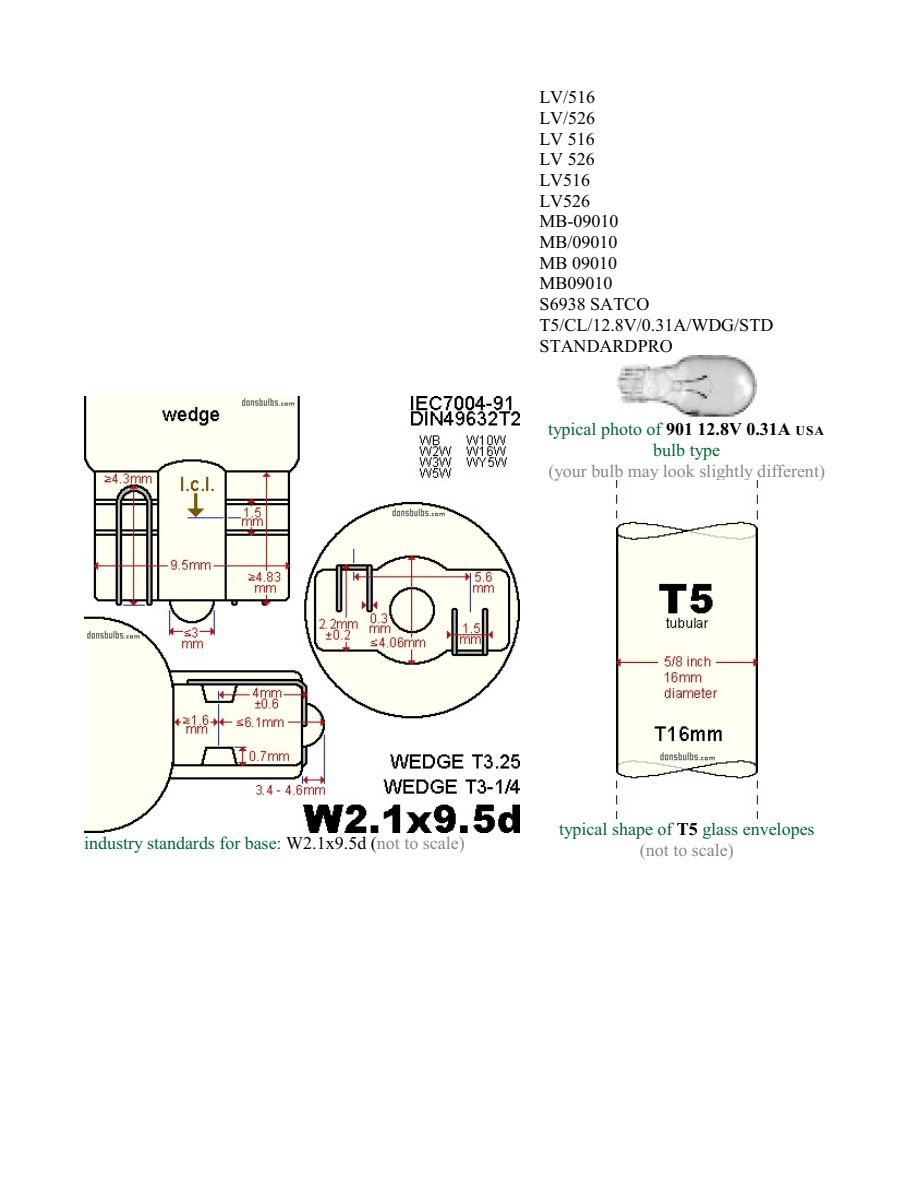
<style>
.page{position:relative;width:918px;height:1188px;background:#fff}
.page>*{position:absolute;margin:0;border:0;box-sizing:border-box;transform-origin:0 0}
.t1{font:18px/20.7px "Times New Roman";color:#063;text-align:center}
.t2{font:18px/20.7px "Times New Roman";color:#000}
.t3{font:18px "Times New Roman";letter-spacing:.005em;color:#878787}
.s1{font-weight:700;color:#000}
.s2{font-weight:700;font-size:13.5px;color:#000}
.s3{color:#000}
.s4{color:#878787}
</style>
<div class="page">
<img style="left:84px;top:397px;width:436px;height:435px">
<img style="left:617px;top:355px;width:140px;height:62px">
<img style="left:616px;top:481px;width:141px;height:337px">
<p class="t2" style="left:540px;top:88px;width:235px">LV/516<br>LV/526<br>LV 516<br>LV 526<br>LV516<br>LV526<br>MB-09010<br>MB/09010<br>MB 09010<br>MB09010<br>S6938 SATCO<br>T5/CL/12.8V/0.31A/WDG/STD<br>STANDARDPRO</p>
<p class="t1" style="left:548px;top:421px;width:278px">typical photo of <span class="s1">901 12.8V 0.31A</span> <span class="s2">USA </span>bulb type</p>
<p class="t3" style="left:548px;top:464px;width:278px">(your bulb may look slightly different)</p>
<p class="t1" style="left:84px;top:835px;width:382px">industry standards for base: <span class="s3">W2.1x9.5d (</span><span class="s4">not to scale)</span></p>
<p class="t1" style="left:559px;top:820px;width:257px">typical shape of <span class="s1">T5</span> glass envelopes <span class="s4">(not to scale)</span></p>
</div>
